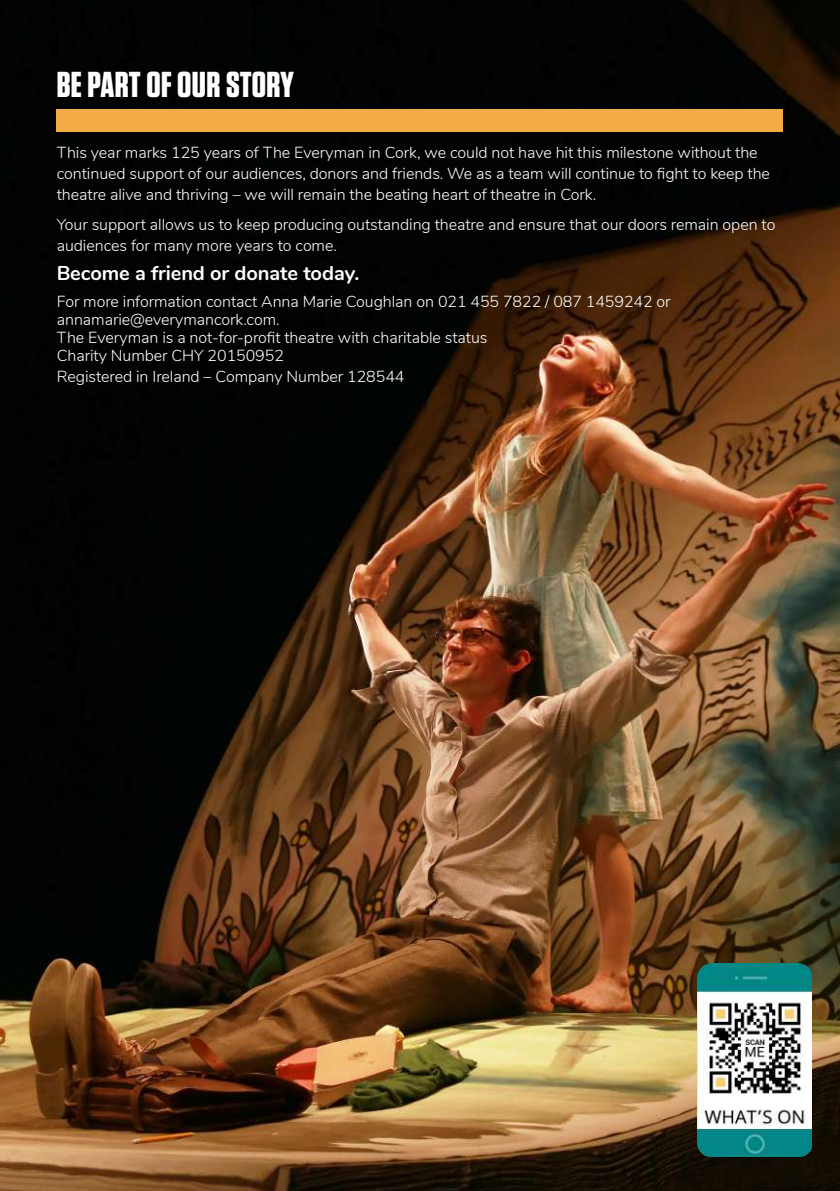
<style>
.page{position:relative;width:840px;height:1191px;background:#fff}
.page>*{position:absolute;margin:0;border:0;box-sizing:border-box;transform-origin:0 0}
.t1{font:700 36px "Tungsten";letter-spacing:.01em;color:#fff}
.t2{font:700 20px "Nunito";letter-spacing:-.005em;color:#fff}
.t3{font:300 16px/21px "Nunito";letter-spacing:-.005em;color:#fff}
</style>
<div class="page">
<img style="left:0;top:0;width:839px;height:1191px">
<img style="left:697px;top:964px;width:114px;height:192px">
<div style="left:57px;top:109px;width:725px;height:23px;background:#f2ab46"></div>
<h1 class="t1" style="left:57px;top:65px;width:238px">BE PART OF OUR STORY</h1>
<p class="t3" style="left:57px;top:141px;width:714px">This year marks 125 years of The Everyman in Cork, we could not have hit this milestone without the continued support of our audiences, donors and friends. We as a team will continue to fight to keep the theatre alive and thriving – we will remain the beating heart of theatre in Cork.</p>
<p class="t3" style="left:57px;top:213px;width:719px">Your support allows us to keep producing outstanding theatre and ensure that our doors remain open to audiences for many more years to come.</p>
<p class="t2" style="left:57px;top:259px;width:304px">Become a friend or donate today.</p>
<p class="t3" style="left:57px;top:291px;width:615px;line-height:18px">For more information contact Anna Marie Coughlan on 021 455 7822 / 087 1459242 or annamarie@everymancork.com.<br>The Everyman is a not-for-profit theatre with charitable status<br>Charity Number CHY 20150952</p>
<p class="t3" style="left:57px;top:365px;width:349px">Registered in Ireland – Company Number 128544</p>
</div>
